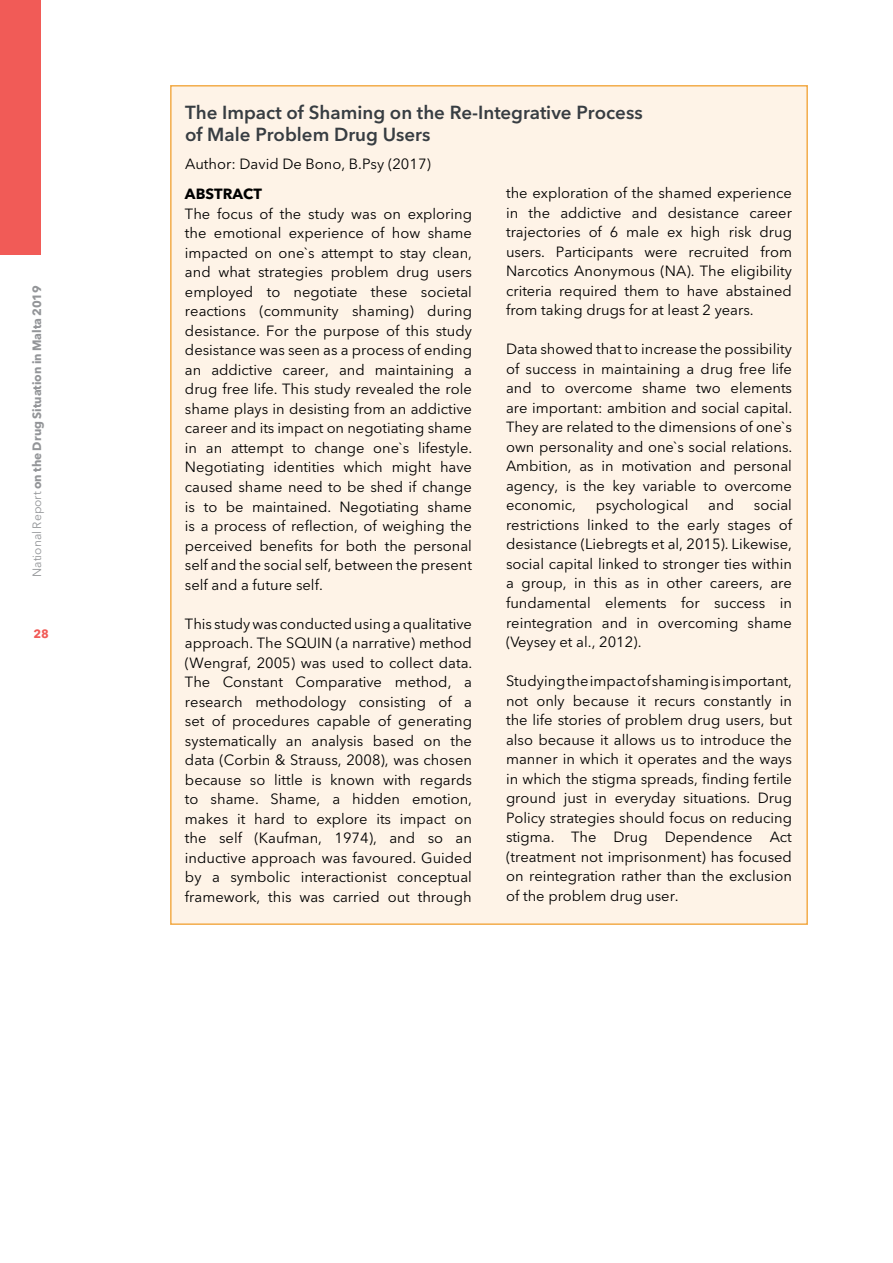
<style>
.page{position:relative;width:893px;height:1263px;background:#fff}
.page>*{position:absolute;margin:0;border:0;box-sizing:border-box;transform-origin:0 0}
.t1{font:600 18.75px/22.5px "Avenir Next LT Pro";color:#373d42}
.t2{font:14.7px/19.5px "Avenir Next LT Pro";color:#000;text-align:justify}
.t3{font:700 14.7px "Avenir Next LT Pro";color:#000}
.t4{font:700 12px "Avenir Next LT Pro";color:#939598}
.t5{font:700 12px "Avenir Next LT Pro";color:#f15b57}
.s1{font-weight:400}
</style>
<div class="page">
<div style="left:0;top:0;width:41px;height:255px;background:#f15b57"></div>
<div style="left:170px;top:85px;width:638px;height:840px;background:#fef3e7;border:2px solid #f3ac4a"></div>
<p class="t4" style="left:27px;top:577px;width:293px;rotate:-90deg"><span class="s1">National Report</span> on the Drug Situation in Malta 2019</p>
<p class="t5" style="left:33px;top:623px;width:17px">28</p>
<p class="t1" style="left:185px;top:101px;width:459px">The Impact of Shaming on the Re-Integrative Process of Male Problem Drug Users</p>
<p class="t2" style="left:185px;top:154px;width:247px">Author: David De Bono, B.Psy (2017)</p>
<p class="t2" style="left:506px;top:183px;width:287px">the exploration of the shamed experience in the addictive and desistance career trajectories of 6 male ex high risk drug users. Participants were recruited from Narcotics Anonymous (NA). The eligibility criteria required them to have abstained from taking drugs for at least 2 years.</p>
<p class="t2" style="left:506px;top:339px;width:288px">Data showed that to increase the possibility of success in maintaining a drug free life and to overcome shame two elements are important: ambition and social capital.<br>They are related to the dimensions of one`s own personality and one`s social relations.<br>Ambition, as in motivation and personal agency, is the key variable to overcome economic,</p>
<p class="t3" style="left:185px;top:181px;width:78px">ABSTRACT</p>
<p class="t2" style="left:185px;top:203px;width:289px">The focus of the study was on exploring the emotional experience of how shame impacted on one`s attempt to stay clean, and what strategies problem drug users employed to negotiate these societal reactions (community shaming) during desistance. For the purpose of this study desistance was seen as a process of ending an addictive career, and maintaining a drug free life. This study revealed the role shame plays in desisting from an addictive career and its impact on negotiating shame in an attempt to change one`s lifestyle.<br>Negotiating identities which might have caused shame need to be shed if change is to be maintained. Negotiating shame is a process of reflection, of weighing the perceived benefits for both the personal self and the social self, between the present self and a future self.</p>
<p class="t2" style="left:185px;top:613px;width:289px">This study was conducted using a qualitative approach. The SQUIN (a narrative) method (Wengraf, 2005) was used to collect data.<br>The Constant Comparative method, a research methodology consisting of a set of procedures capable of generating systematically an analysis based on the data (Corbin &amp; Strauss, 2008), was chosen because so little is known with regards to shame. Shame, a hidden emotion, makes it hard to explore its impact on the self (Kaufman, 1974), and so an inductive approach was favoured. Guided by a symbolic interactionist conceptual framework, this was carried out through</p>
<p class="t2" style="left:506px;top:495px;width:287px;text-indent:248px">social restrictions linked to the early stages of desistance (Liebregts et al, 2015). Likewise, social capital linked to stronger ties within a group, in this as in other careers, are fundamental elements for success in reintegration and in overcoming shame (Veysey et al., 2012).</p>
<p class="t2" style="left:506px;top:670px;width:287px">Studying the impact of shaming is important, not only because it recurs constantly in the life stories of problem drug users, but also because it allows us to introduce the manner in which it operates and the ways in which the stigma spreads, finding fertile ground just in everyday situations. Drug Policy strategies should focus on reducing stigma. The Drug Dependence Act (treatment not imprisonment) has focused on reintegration rather than the exclusion of the problem drug user.</p>
<p class="t2" style="left:596px;top:495px;width:94px">psychological</p>
<p class="t2" style="left:708px;top:495px;width:27px">and</p>
</div>
